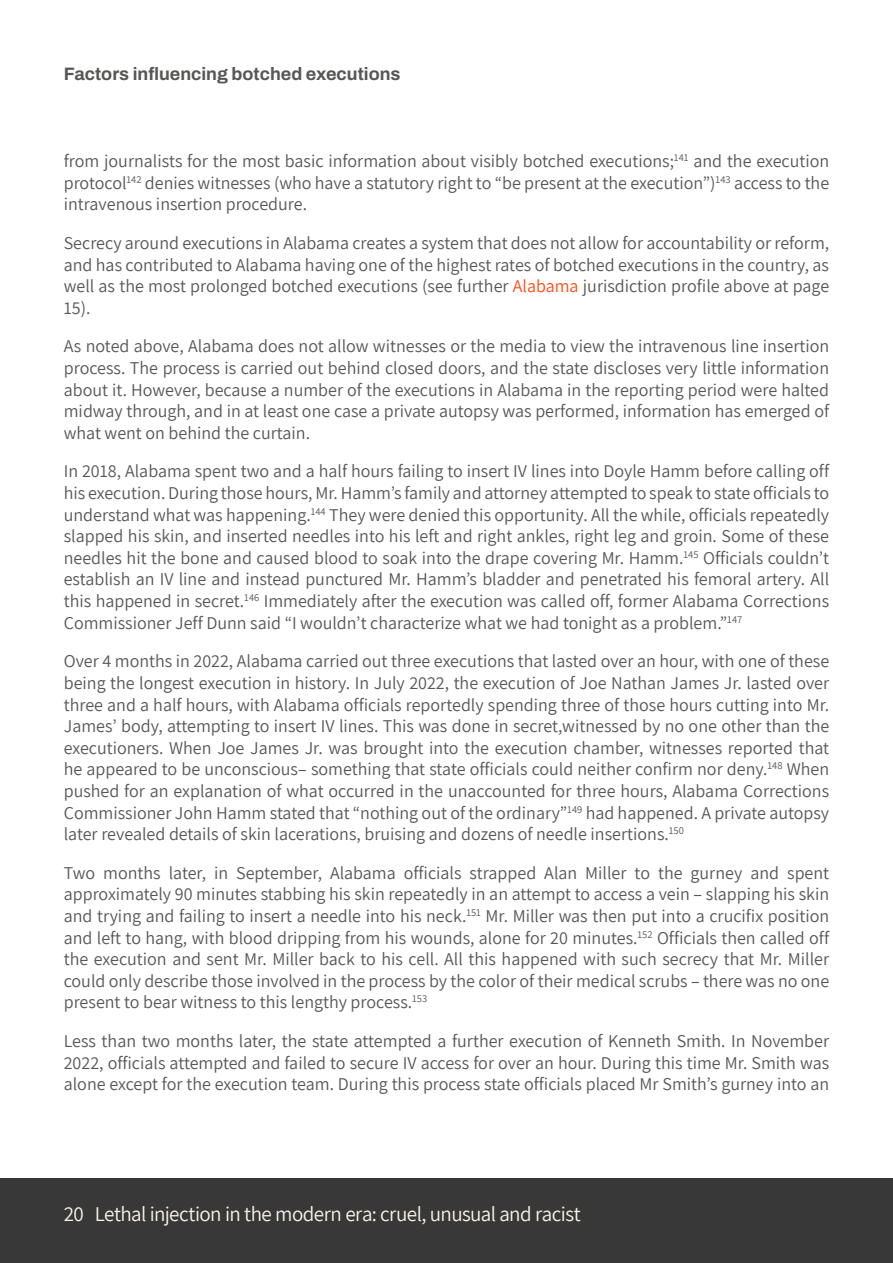
<style>
.page{position:relative;width:893px;height:1263px;background:#fff}
.page>*{position:absolute;margin:0;border:0;box-sizing:border-box;transform-origin:0 0}
.t1{font:21px "Assistant";letter-spacing:-.025em;color:#faf4e6}
.t2{font:18px/21.6px "Assistant";color:#575756;text-align:justify}
.t3{font:700 18px "Archivo";color:#575756}
.s1{color:#ff4c14}
</style>
<div class="page">
<div style="left:0;top:1178px;width:893px;height:85px;background:#383838"></div>
<p class="t3" style="left:64px;top:60px;width:338px">Factors influencing botched executions</p>
<p class="t2" style="left:64px;top:150px;width:767px">from journalists for the most basic information about visibly botched executions;<sup>141</sup> and the execution protocol<sup>142</sup> denies witnesses (who have a statutory right to “be present at the execution”)<sup>143</sup> access to the intravenous insertion procedure.</p>
<p class="t2" style="left:64px;top:231px;width:767px">Secrecy around executions in Alabama creates a system that does not allow for accountability or reform, and has contributed to Alabama having one of the highest rates of botched executions in the country, as well as the most prolonged botched executions (see further <span class="s1">Alabama</span> jurisdiction profile above at page 15).</p>
<p class="t2" style="left:64px;top:335px;width:767px">As noted above, Alabama does not allow witnesses or the media to view the intravenous line insertion process. The process is carried out behind closed doors, and the state discloses very little information about it. However, because a number of the executions in Alabama in the reporting period were halted midway through, and in at least one case a private autopsy was performed, information has emerged of what went on behind the curtain.</p>
<p class="t2" style="left:64px;top:460px;width:767px">In 2018, Alabama spent two and a half hours failing to insert IV lines into Doyle Hamm before calling off his execution. During those hours, Mr. Hamm’s family and attorney attempted to speak to state officials to understand what was happening.<sup>144</sup> They were denied this opportunity. All the while, officials repeatedly slapped his skin, and inserted needles into his left and right ankles, right leg and groin. Some of these needles hit the bone and caused blood to soak into the drape covering Mr. Hamm.<sup>145</sup> Officials couldn’t establish an IV line and instead punctured Mr. Hamm’s bladder and penetrated his femoral artery. All this happened in secret.<sup>146</sup> Immediately after the execution was called off, former Alabama Corrections Commissioner Jeff Dunn said “I wouldn’t characterize what we had tonight as a problem.”<sup>147</sup></p>
<p class="t2" style="left:64px;top:650px;width:767px">Over 4 months in 2022, Alabama carried out three executions that lasted over an hour, with one of these being the longest execution in history. In July 2022, the execution of Joe Nathan James Jr. lasted over three and a half hours, with Alabama officials reportedly spending three of those hours cutting into Mr.<br>James’ body, attempting to insert IV lines. This was done in secret,witnessed by no one other than the executioners. When Joe James Jr. was brought into the execution chamber, witnesses reported that he appeared to be unconscious– something that state officials could neither confirm nor deny.<sup>148</sup> When pushed for an explanation of what occurred in the unaccounted for three hours, Alabama Corrections Commissioner John Hamm stated that “nothing out of the ordinary”<sup>149</sup> had happened. A private autopsy later revealed details of skin lacerations, bruising and dozens of needle insertions.<sup>150</sup></p>
<p class="t2" style="left:64px;top:861px;width:767px">Two months later, in September, Alabama officials strapped Alan Miller to the gurney and spent approximately 90 minutes stabbing his skin repeatedly in an attempt to access a vein – slapping his skin and trying and failing to insert a needle into his neck.<sup>151</sup> Mr. Miller was then put into a crucifix position and left to hang, with blood dripping from his wounds, alone for 20 minutes.<sup>152</sup> Officials then called off the execution and sent Mr. Miller back to his cell. All this happened with such secrecy that Mr. Miller could only describe those involved in the process by the color of their medical scrubs – there was no one present to bear witness to this lengthy process.<sup>153</sup></p>
<p class="t2" style="left:64px;top:1029px;width:767px">Less than two months later, the state attempted a further execution of Kenneth Smith. In November 2022, officials attempted and failed to secure IV access for over an hour. During this time Mr. Smith was alone except for the execution team. During this process state officials placed Mr Smith’s gurney into an</p>
<p class="t1" style="left:64px;top:1199px;width:519px">20 Lethal injection in the modern era: cruel, unusual and racist</p>
</div>
